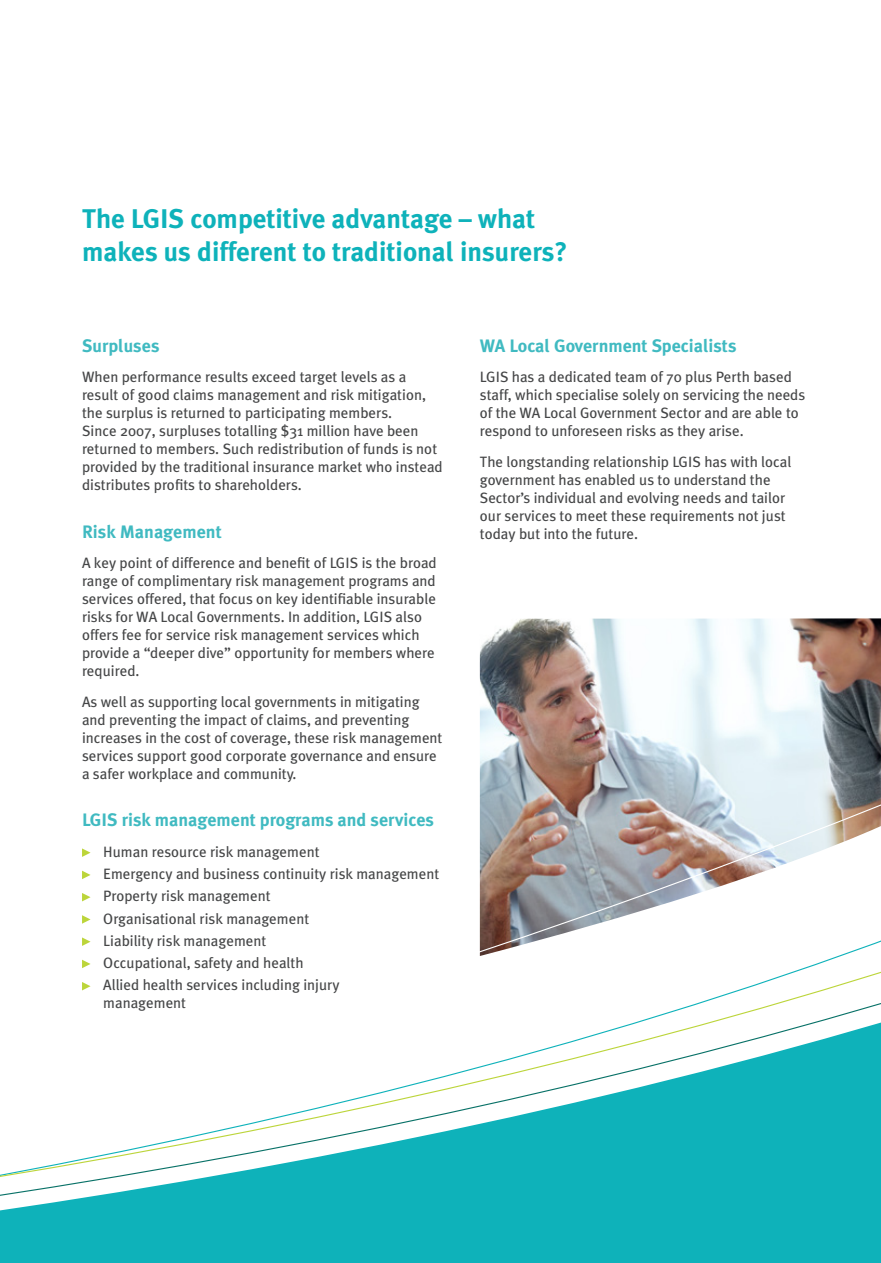
<style>
.page{position:relative;width:881px;height:1263px;background:#fff}
.page>*{position:absolute;margin:0;border:0;box-sizing:border-box;transform-origin:0 0}
.t1{font:700 27px/32.4px "Meta Plus";color:#0eb2ba}
.t2{font:700 18px "Meta Plus";color:#40bac1}
.t3{font:15px/18px "Meta Plus";color:#454647}
</style>
<div class="page">
<svg style="left:0;top:941px;width:880px;height:322px"></svg>
<svg style="left:82px;top:848px;width:8px;height:9px"></svg>
<svg style="left:82px;top:871px;width:8px;height:8px"></svg>
<svg style="left:82px;top:893px;width:8px;height:8px"></svg>
<svg style="left:82px;top:915px;width:8px;height:9px"></svg>
<svg style="left:82px;top:937px;width:8px;height:9px"></svg>
<svg style="left:82px;top:960px;width:8px;height:8px"></svg>
<svg style="left:82px;top:982px;width:8px;height:8px"></svg>
<img style="left:479px;top:618px;width:401px;height:179px">
<svg style="left:479px;top:797px;width:401px;height:180px"></svg>
<h1 class="t1" style="left:82px;top:203px;width:487px">The LGIS competitive advantage – what makes us different to traditional insurers?</h1>
<p class="t2" style="left:82px;top:335px;width:79px">Surpluses</p>
<p class="t3" style="left:82px;top:368px;width:362px">When performance results exceed target levels as a result of good claims management and risk mitigation, the surplus is returned to participating members.<br>Since 2007, surpluses totalling $31 million have been returned to members. Such redistribution of funds is not provided by the traditional insurance market who instead distributes profits to shareholders.</p>
<p class="t2" style="left:82px;top:521px;width:141px">Risk Management</p>
<p class="t3" style="left:82px;top:554px;width:356px">A key point of difference and benefit of LGIS is the broad range of complimentary risk management programs and services offered, that focus on key identifiable insurable risks for WA Local Governments. In addition, LGIS also offers fee for service risk management services which provide a “deeper dive” opportunity for members where required.</p>
<p class="t3" style="left:82px;top:693px;width:362px">As well as supporting local governments in mitigating and preventing the impact of claims, and preventing increases in the cost of coverage, these risk management services support good corporate governance and ensure a safer workplace and community.</p>
<p class="t2" style="left:82px;top:809px;width:353px">LGIS risk management programs and services</p>
<p class="t3" style="left:103px;top:840px;width:337px;line-height:22.2px">Human resource risk management<br>Emergency and business continuity risk management Property risk management<br>Organisational risk management<br>Liability risk management<br>Occupational, safety and health<br>Allied health services including injury</p>
<p class="t3" style="left:103px;top:994px;width:84px">management</p>
<p class="t2" style="left:479px;top:335px;width:258px">WA Local Government Specialists</p>
<p class="t3" style="left:479px;top:368px;width:327px">LGIS has a dedicated team of 70 plus Perth based staff, which specialise solely on servicing the needs of the WA Local Government Sector and are able to respond to unforeseen risks as they arise.</p>
<p class="t3" style="left:479px;top:453px;width:313px">The longstanding relationship LGIS has with local government has enabled us to understand the Sector’s individual and evolving needs and tailor our services to meet these requirements not just today but into the future.</p>
</div>
